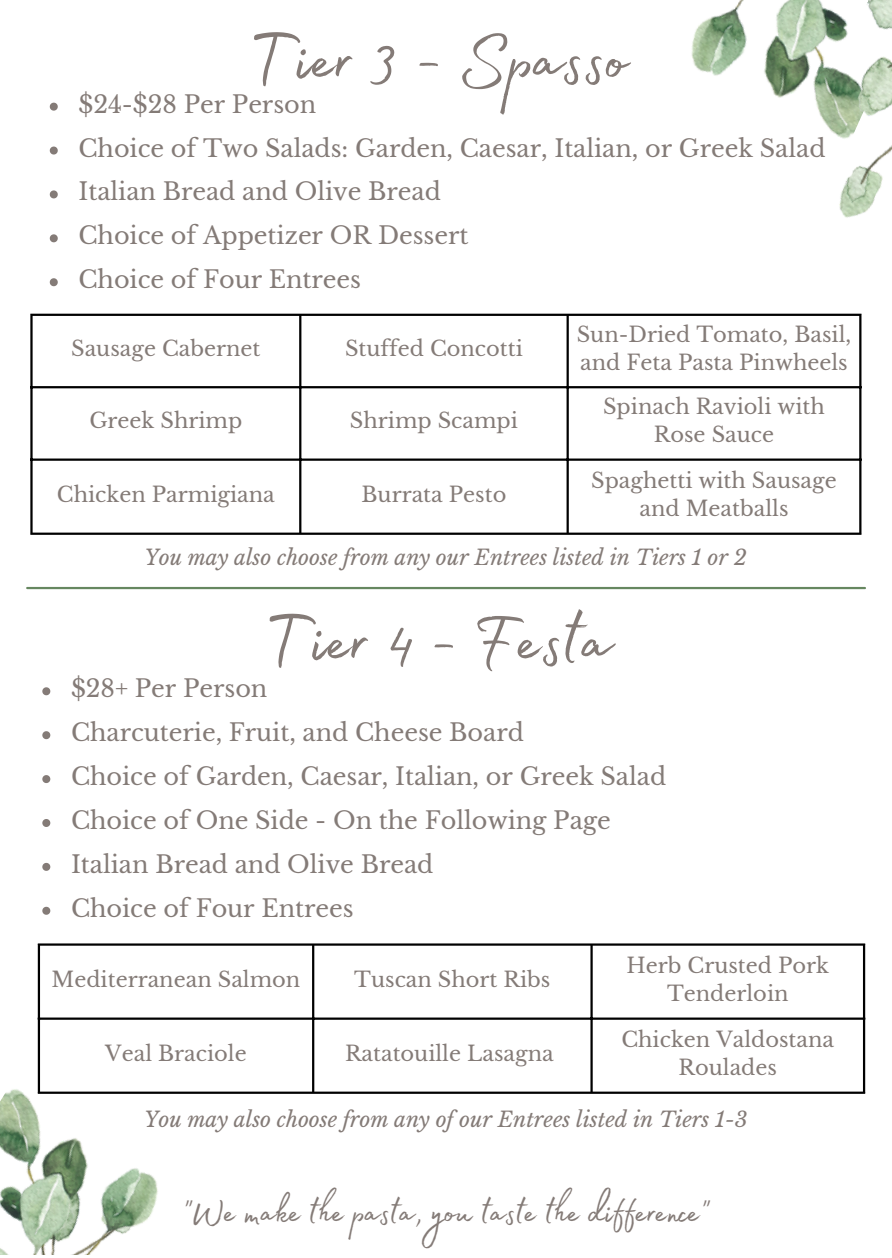
<style>
.page{position:relative;width:892px;height:1258px;background:#fff}
.page>*{position:absolute;margin:0;border:0;box-sizing:border-box;transform-origin:0 0}
.t1{font:90px "Madelyn Fill";color:#847b77}
.t2{font:45px "Madelyn Fill";color:#847b77}
.t3{font:24px "Libre Baskerville";letter-spacing:-.005em;color:#847b77}
.t4{font:21px/27.9px "Libre Baskerville";color:#847b77;text-align:center}
.t5{font:italic 21px "Libre Baskerville";letter-spacing:-.005em;color:#847b77}
</style>
<div class="page">
<img style="left:691px;top:0;width:89px;height:98px">
<img style="left:0;top:1083px;width:158px;height:172px">
<img style="left:780px;top:0;width:111px;height:218px">
<hr style="left:30px;top:316px;width:3px;height:216px;background:#000">
<hr style="left:299px;top:316px;width:2px;height:216px;background:#000">
<hr style="left:566px;top:316px;width:2px;height:216px;background:#000">
<hr style="left:859px;top:316px;width:2px;height:216px;background:#000">
<hr style="left:30px;top:314px;width:831px;height:2px;background:#000">
<hr style="left:30px;top:386px;width:831px;height:2px;background:#000">
<hr style="left:30px;top:458px;width:831px;height:3px;background:#000">
<hr style="left:30px;top:532px;width:831px;height:3px;background:#000">
<hr style="left:38px;top:946px;width:2px;height:145px;background:#000">
<hr style="left:312px;top:946px;width:2px;height:145px;background:#000">
<hr style="left:590px;top:946px;width:2px;height:145px;background:#000">
<hr style="left:862px;top:946px;width:3px;height:145px;background:#000">
<hr style="left:38px;top:943px;width:827px;height:3px;background:#000">
<hr style="left:38px;top:1017px;width:827px;height:3px;background:#000">
<hr style="left:38px;top:1091px;width:827px;height:3px;background:#000">
<svg style="left:50px;top:103px;width:8px;height:8px"></svg>
<svg style="left:50px;top:147px;width:8px;height:8px"></svg>
<svg style="left:50px;top:190px;width:8px;height:8px"></svg>
<svg style="left:50px;top:234px;width:8px;height:8px"></svg>
<svg style="left:50px;top:278px;width:8px;height:8px"></svg>
<svg style="left:42px;top:687px;width:8px;height:8px"></svg>
<svg style="left:42px;top:731px;width:8px;height:8px"></svg>
<svg style="left:42px;top:775px;width:8px;height:8px"></svg>
<svg style="left:42px;top:819px;width:8px;height:8px"></svg>
<svg style="left:42px;top:863px;width:8px;height:8px"></svg>
<svg style="left:42px;top:907px;width:8px;height:8px"></svg>
<hr style="left:27px;top:587px;width:837px;height:2px;background:#668760">
<p class="t1" style="left:247px;top:-9px;width:380px">Tier 3 - Spasso</p>
<p class="t3" style="left:78px;top:89px;width:239px">$24-$28 Per Person</p>
<p class="t3" style="left:78px;top:133px;width:748px">Choice of Two Salads: Garden, Caesar, Italian, or Greek Salad</p>
<p class="t3" style="left:78px;top:177px;width:364px">Italian Bread and Olive Bread</p>
<p class="t3" style="left:78px;top:221px;width:391px">Choice of Appetizer OR Dessert</p>
<p class="t3" style="left:78px;top:265px;width:284px">Choice of Four Entrees</p>
<p class="t4" style="left:71px;top:334px;width:191px">Sausage Cabernet</p>
<p class="t4" style="left:345px;top:334px;width:179px">Stuffed Concotti</p>
<p class="t4" style="left:89px;top:407px;width:154px">Greek Shrimp</p>
<p class="t4" style="left:350px;top:407px;width:169px">Shrimp Scampi</p>
<p class="t4" style="left:57px;top:481px;width:219px">Chicken Parmigiana</p>
<p class="t4" style="left:361px;top:481px;width:146px">Burrata Pesto</p>
<p class="t4" style="left:576px;top:320px;width:276px;text-align:left">Sun-Dried Tomato, Basil, and Feta Pasta Pinwheels</p>
<p class="t4" style="left:603px;top:393px;width:223px">Spinach Ravioli with<br>Rose Sauce</p>
<p class="t4" style="left:591px;top:467px;width:247px">Spaghetti with Sausage and Meatballs</p>
<p class="t5" style="left:144px;top:545px;width:604px">You may also choose from any our Entrees listed in Tiers 1 or 2</p>
<p class="t1" style="left:263px;top:572px;width:349px">Tier 4 - Festa</p>
<p class="t3" style="left:71px;top:674px;width:198px">$28+ Per Person</p>
<p class="t3" style="left:71px;top:718px;width:454px">Charcuterie, Fruit, and Cheese Board</p>
<p class="t3" style="left:71px;top:762px;width:596px">Choice of Garden, Caesar, Italian, or Greek Salad</p>
<p class="t3" style="left:71px;top:806px;width:541px">Choice of One Side - On the Following Page</p>
<p class="t3" style="left:71px;top:849px;width:364px">Italian Bread and Olive Bread</p>
<p class="t3" style="left:71px;top:893px;width:284px">Choice of Four Entrees</p>
<p class="t4" style="left:52px;top:966px;width:250px">Mediterranean Salmon</p>
<p class="t4" style="left:354px;top:966px;width:198px">Tuscan Short Ribs</p>
<p class="t4" style="left:105px;top:1040px;width:143px">Veal Braciole</p>
<p class="t4" style="left:345px;top:1040px;width:210px">Ratatouille Lasagna</p>
<p class="t4" style="left:626px;top:952px;width:204px">Herb Crusted Pork<br>Tenderloin</p>
<p class="t4" style="left:621px;top:1026px;width:214px">Chicken Valdostana<br>Roulades</p>
<p class="t5" style="left:144px;top:1106px;width:605px">You may also choose from any of our Entrees listed in Tiers 1-3</p>
<p class="t2" style="left:182px;top:1178px;width:528px">"We make the pasta, you taste the difference"</p>
</div>
